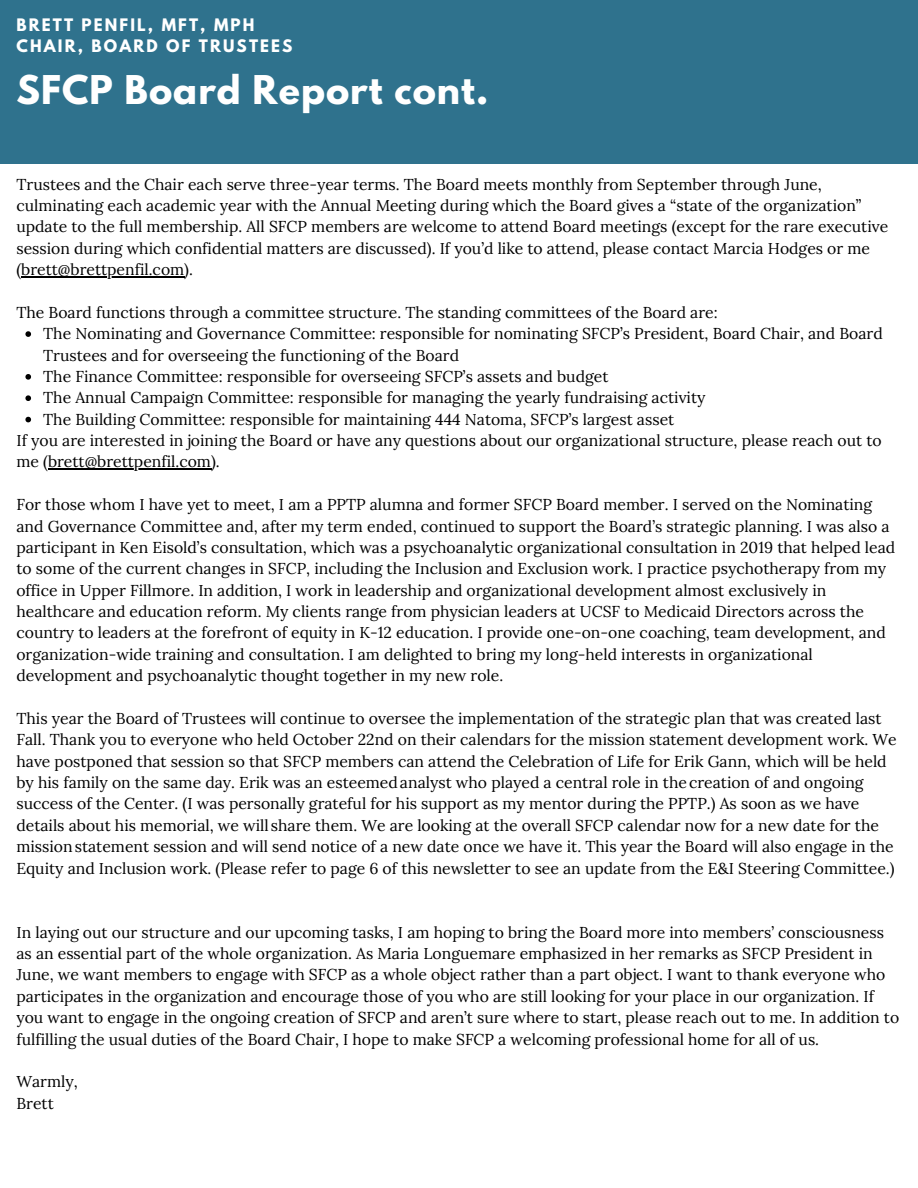
<style>
.page{position:relative;width:918px;height:1188px;background:#fff}
.page>*{position:absolute;margin:0;border:0;box-sizing:border-box;transform-origin:0 0}
.t1{font:700 35.1px "League Spartan";letter-spacing:.03em;color:#fff}
.t2{font:15.75px/21.3px "Lora";color:#000}
.t3{font:700 15.3px "League Spartan";letter-spacing:.14em;color:#fff}
</style>
<div class="page">
<div style="left:0;top:0;width:918px;height:163px;background:#2f728d"></div>
<svg style="left:25px;top:331px;width:6px;height:6px"></svg>
<svg style="left:25px;top:374px;width:6px;height:6px"></svg>
<svg style="left:25px;top:395px;width:6px;height:6px"></svg>
<svg style="left:25px;top:417px;width:6px;height:5px"></svg>
<hr style="left:21px;top:276px;width:163px;height:1px;background:#000">
<hr style="left:48px;top:469px;width:163px;height:1px;background:#000">
<p class="t3" style="left:16px;top:17px;width:240px">BRETT PENFIL, MFT, MPH</p>
<p class="t3" style="left:16px;top:38px;width:278px">CHAIR, BOARD OF TRUSTEES</p>
<p class="t1" style="left:16px;top:73px;width:473px">SFCP Board Report cont.</p>
<p class="t2" style="left:16px;top:173px;width:873px">Trustees and the Chair each serve three-year terms. The Board meets monthly from September through June, culminating each academic year with the Annual Meeting during which the Board gives a “state of the organization” update to the full membership. All SFCP members are welcome to attend Board meetings (except for the rare executive session during which confidential matters are discussed). If you’d like to attend, please contact Marcia Hodges or me (brett@brettpenfil.com).</p>
<p class="t2" style="left:16px;top:301px;width:703px">The Board functions through a committee structure. The standing committees of the Board are:</p>
<p class="t2" style="left:43px;top:323px;width:841px">The Nominating and Governance Committee: responsible for nominating SFCP’s President, Board Chair, and Board<br>Trustees and for overseeing the functioning of the Board</p>
<p class="t2" style="left:43px;top:365px;width:567px">The Finance Committee: responsible for overseeing SFCP’s assets and budget</p>
<p class="t2" style="left:43px;top:387px;width:664px">The Annual Campaign Committee: responsible for managing the yearly fundraising activity</p>
<p class="t2" style="left:43px;top:408px;width:633px">The Building Committee: responsible for maintaining 444 Natoma, SFCP’s largest asset</p>
<p class="t2" style="left:16px;top:430px;width:867px">If you are interested in joining the Board or have any questions about our organizational structure, please reach out to me (brett@brettpenfil.com).</p>
<p class="t2" style="left:16px;top:494px;width:880px">For those whom I have yet to meet, I am a PPTP alumna and former SFCP Board member. I served on the Nominating and Governance Committee and, after my term ended, continued to support the Board’s strategic planning. I was also a participant in Ken Eisold’s consultation, which was a psychoanalytic organizational consultation in 2019 that helped lead to some of the current changes in SFCP, including the Inclusion and Exclusion work. I practice psychotherapy from my office in Upper Fillmore. In addition, I work in leadership and organizational development almost exclusively in healthcare and education reform. My clients range from physician leaders at UCSF to Medicaid Directors across the country to leaders at the forefront of equity in K-12 education. I provide one-on-one coaching, team development, and organization-wide training and consultation. I am delighted to bring my long-held interests in organizational development and psychoanalytic thought together in my new role.</p>
<p class="t2" style="left:16px;top:707px;width:882px">This year the Board of Trustees will continue to oversee the implementation of the strategic plan that was created last Fall. Thank you to everyone who held October 22nd on their calendars for the mission statement development work. We have postponed that session so that SFCP members can attend the Celebration of Life for Erik Gann, which will be held by his family on the same day. Erik was an esteemedanalyst who played a central role in thecreation of and ongoing success of the Center. (I was personally grateful for his support as my mentor during the PPTP.) As soon as we have details about his memorial, we will share them. We are looking at the overall SFCP calendar now for a new date for the missionstatement session and will send notice of a new date once we have it. This year the Board will also engage in the Equity and Inclusion work. (Please refer to page 6 of this newsletter to see an update from the E&amp;I Steering Committee.)</p>
<p class="t2" style="left:16px;top:921px;width:884px">In laying out our structure and our upcoming tasks, I am hoping to bring the Board more into members’ consciousness as an essential part of the whole organization. As Maria Longuemare emphasized in her remarks as SFCP President in June, we want members to engage with SFCP as a whole object rather than a part object. I want to thank everyone who participates in the organization and encourage those of you who are still looking for your place in our organization. If you want to engage in the ongoing creation of SFCP and aren’t sure where to start, please reach out to me. In addition to fulfilling the usual duties of the Board Chair, I hope to make SFCP a welcoming professional home for all of us.</p>
<p class="t2" style="left:16px;top:1071px;width:63px">Warmly,</p>
<p class="t2" style="left:16px;top:1092px;width:39px">Brett</p>
</div>
